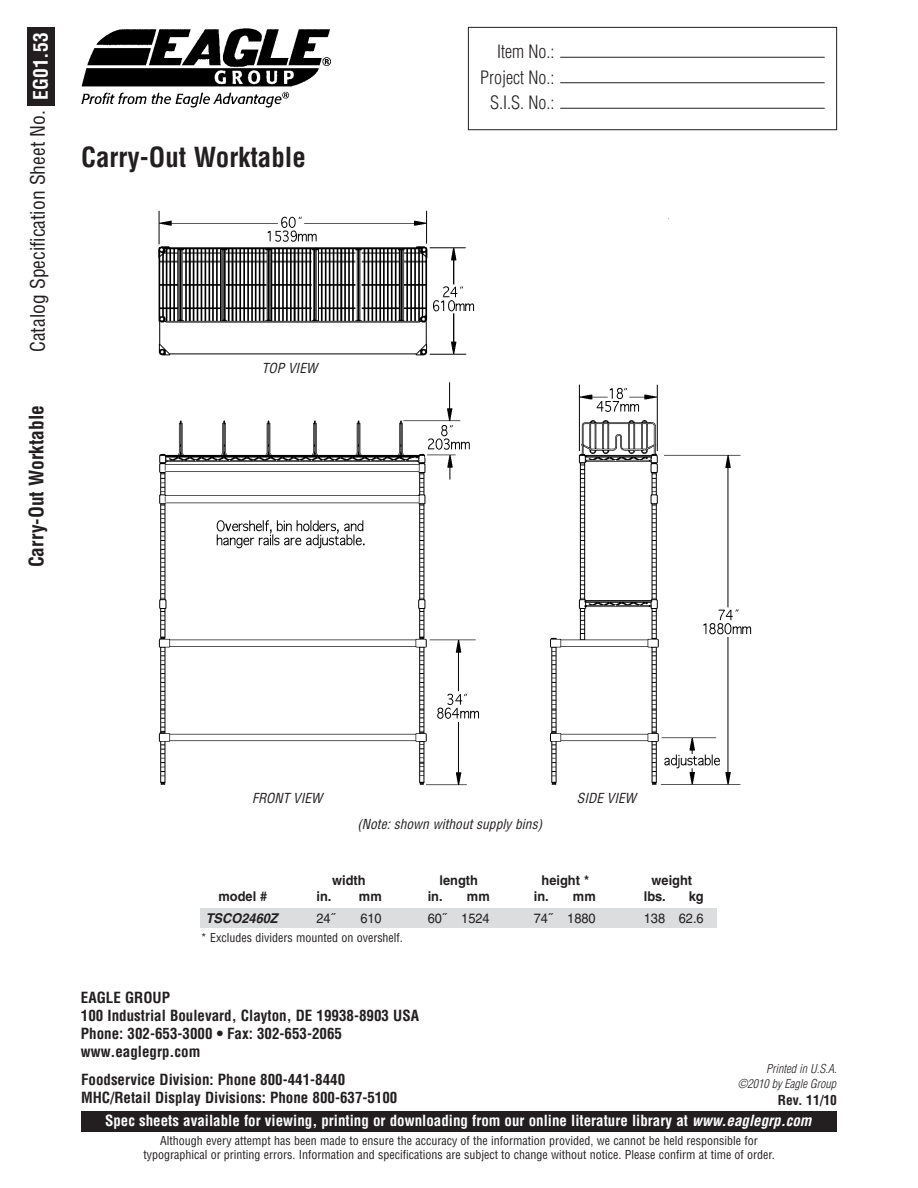
<style>
.page{position:relative;width:918px;height:1188px;background:#fff}
.page>*{position:absolute;margin:0;border:0;box-sizing:border-box;transform-origin:0 0}
.t1{font:700 condensed 27px "Helvetica";color:#231f20}
.t2{font:condensed 19.5px "Helvetica";color:#231f20}
.t3{font:700 condensed 19.5px "Helvetica";color:#231f20}
.t4{font:700 condensed 19.5px "Helvetica";color:#fff}
.t5{font:300 condensed 18px/25.5px "Helvetica";color:#231f20;text-align:right}
.t6{font:700 condensed 15px/18px "Helvetica";color:#231f20}
.t7{font:700 condensed 15px "Helvetica";color:#fff}
.t8{font:italic condensed 13.5px "Helvetica";color:#231f20}
.t9{font:700 13.5px "Helvetica";color:#231f20;scale:.95 1}
.t10{font:13.5px "Helvetica";color:#231f20;scale:.95 1}
.t11{font:700 condensed 13.5px "Helvetica";color:#231f20}
.t12{font:italic 700 13.5px "Helvetica";color:#231f20;scale:.95 1}
.t13{font:condensed 12px/13.5px "Helvetica";color:#231f20;text-align:center}
.t14{font:italic 300 condensed 12px "Helvetica";color:#231f20}
.s1{font-style:italic}
</style>
<div class="page">
<div style="left:81px;top:1111px;width:756px;height:21px;background:#231f20"></div>
<img style="left:81px;top:28px;width:250px;height:79px">
<div style="left:468px;top:27px;width:369px;height:103px;border:1px solid #231f20"></div>
<hr style="left:560px;top:82px;width:265px;height:1px;background:#231f20">
<hr style="left:560px;top:57px;width:265px;height:1px;background:#231f20">
<hr style="left:560px;top:108px;width:265px;height:1px;background:#231f20">
<div style="left:27px;top:27px;width:28px;height:78px;background:#231f20"></div>
<div style="left:200px;top:909px;width:516px;height:19px;background:#dcdddf"></div>
<img style="left:158px;top:210px;width:594px;height:576px">
<h2 class="t4" style="left:29px;top:100px;width:69px;rotate:-90deg">EG01.53</h2>
<h2 class="t2" style="left:25px;top:352px;width:243px;rotate:-90deg">Catalog Specification Sheet No.</h2>
<h2 class="t3" style="left:25px;top:567px;width:164px;rotate:-90deg">Carry-Out Worktable</h2>
<h1 class="t1" style="left:81px;top:141px;width:226px">Carry-Out Worktable</h1>
<p class="t8" style="left:262px;top:359px;width:57px">TOP VIEW</p>
<h3 class="t5" style="left:480px;top:39px;width:76px">Item No.:<br>Project No.:<br>S.I.S. No.:</h3>
<p class="t8" style="left:252px;top:789px;width:72px">FRONT VIEW</p>
<p class="t8" style="left:357px;top:815px;width:186px">(Note: shown without supply bins)</p>
<p class="t8" style="left:577px;top:789px;width:61px">SIDE VIEW</p>
<p class="t9" style="left:332px;top:872px;width:37px">width</p>
<p class="t9" style="left:440px;top:872px;width:42px">length</p>
<p class="t9" style="left:542px;top:872px;width:51px">height *</p>
<p class="t9" style="left:652px;top:872px;width:44px">weight</p>
<p class="t9" style="left:218px;top:888px;width:53px">model #</p>
<p class="t9" style="left:317px;top:888px;width:70px">in. mm</p>
<p class="t9" style="left:428px;top:888px;width:67px">in. mm</p>
<p class="t9" style="left:534px;top:888px;width:67px">in. mm</p>
<p class="t9" style="left:644px;top:888px;width:25px">lbs.</p>
<p class="t9" style="left:689px;top:888px;width:17px">kg</p>
<p class="t12" style="left:206px;top:910px;width:77px">TSCO2460Z</p>
<p class="t10" style="left:316px;top:910px;width:21px">24˝</p>
<p class="t10" style="left:360px;top:910px;width:24px">610</p>
<p class="t10" style="left:428px;top:910px;width:67px">60˝ 1524</p>
<p class="t10" style="left:534px;top:910px;width:67px">74˝ 1880</p>
<p class="t10" style="left:644px;top:910px;width:65px">138 62.6</p>
<p class="t13" style="left:201px;top:930px;width:204px">* Excludes dividers mounted on overshelf.</p>
<p class="t6" style="left:81px;top:989px;width:340px">EAGLE GROUP<br>100 Industrial Boulevard, Clayton, DE 19938-8903 USA<br>Phone: 302-653-3000 • Fax: 302-653-2065 www.eaglegrp.com</p>
<p class="t14" style="left:766px;top:1062px;width:72px">Printed in U.S.A.</p>
<p class="t6" style="left:81px;top:1070px;width:266px">Foodservice Division: Phone 800-441-8440</p>
<p class="t14" style="left:738px;top:1077px;width:100px">©2010 by Eagle Group</p>
<p class="t6" style="left:81px;top:1088px;width:318px">MHC/Retail Display Divisions: Phone 800-637-5100</p>
<p class="t11" style="left:778px;top:1092px;width:61px">Rev. 11/10</p>
<p class="t7" style="left:105px;top:1112px;width:708px">Spec sheets available for viewing, printing or downloading from our online literature library at <span class="s1">www.eaglegrp.com</span></p>
<p class="t13" style="left:143px;top:1134px;width:633px">Although every attempt has been made to ensure the accuracy of the information provided, we cannot be held responsible for typographical or printing errors. Information and specifications are subject to change without notice. Please confirm at time of order.</p>
</div>
